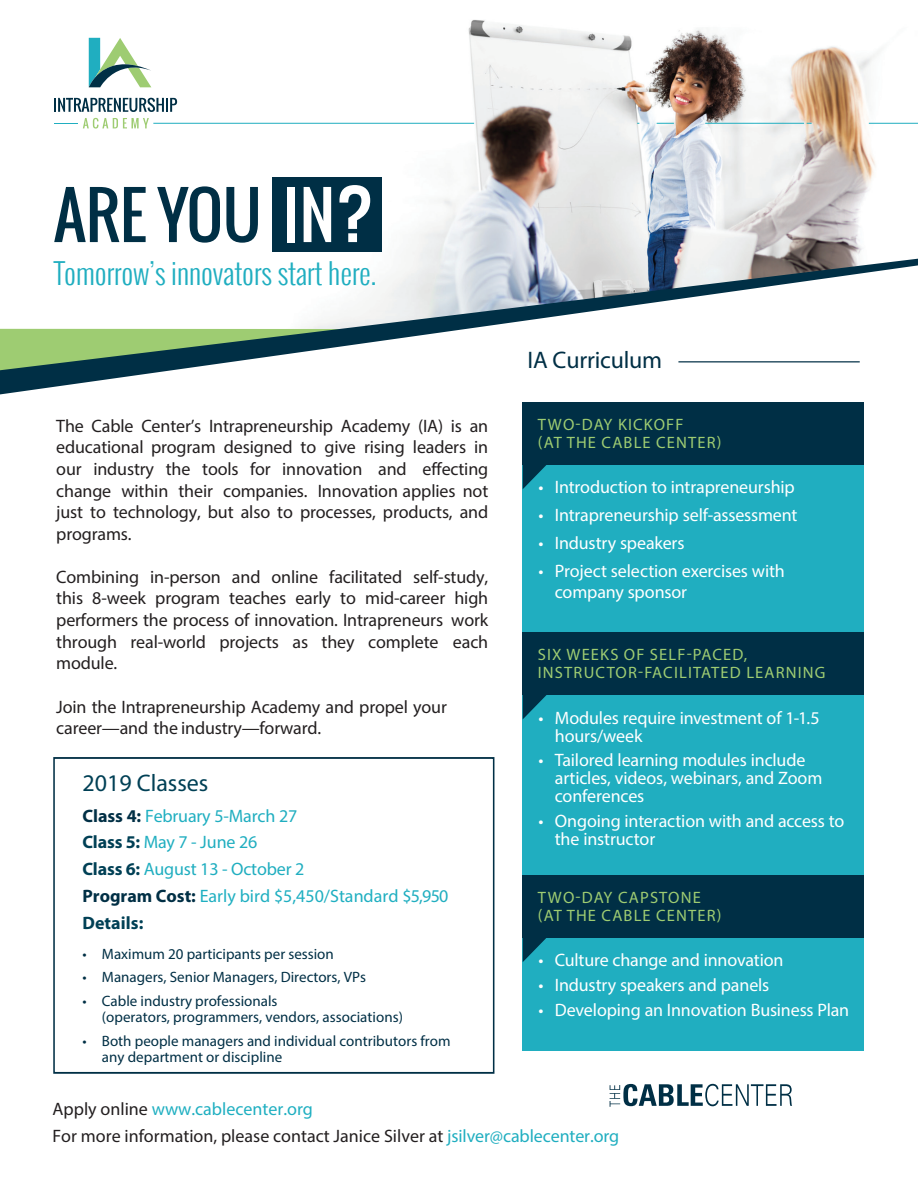
<style>
.page{position:relative;width:918px;height:1188px;background:#fff}
.page>*{position:absolute;margin:0;border:0;box-sizing:border-box;transform-origin:0 0}
.t1{font:63px "Oswald";color:#002f45}
.t2{font:300 28.8px "Oswald";color:#20aec0}
.t3{font:24px "Myriad Pro";letter-spacing:-.01em;color:#002f45}
.t4{font:24px "Myriad Pro";color:#004055}
.t5{font:18px/21.6px "Myriad Pro";letter-spacing:-.01em;color:#231f20;text-align:justify}
.t6{font:18px/18px "Myriad Pro";letter-spacing:-.01em;color:#fff}
.t7{font:18px/26.8px "Myriad Pro";letter-spacing:-.01em;color:#20aec0}
.t8{font:16.5px/18px "Myriad Pro";letter-spacing:.07em;color:#9ecc72}
.t9{font:15px/16.5px "Myriad Pro";color:#002f45}
.s1{color:#fff}
.s2{font-size:70.2px;color:#fff}
.s3{font-weight:700;color:#002f45}
.s4{color:#1fafc1}
.s5{font-weight:700;color:#004055}
.s6{color:#20aec0}
</style>
<div class="page">
<img style="left:58px;top:20px;width:860px;height:239px">
<div style="left:273px;top:177px;width:109px;height:74px;background:#002f45"></div>
<svg style="left:610px;top:1084px;width:182px;height:23px"></svg>
<svg style="left:0;top:259px;width:918px;height:135px"></svg>
<svg style="left:89px;top:38px;width:62px;height:49px"></svg>
<svg style="left:54px;top:98px;width:123px;height:14px"></svg>
<svg style="left:54px;top:118px;width:95px;height:11px"></svg>
<hr style="left:153px;top:123px;width:321px;height:1px;background:#20aec0">
<svg style="left:657px;top:123px;width:17px;height:1px"></svg>
<hr style="left:869px;top:123px;width:49px;height:1px;background:#20aec0">
<div style="left:523px;top:464px;width:341px;height:586px;background:#20aec0"></div>
<hr style="left:678px;top:361px;width:182px;height:1px;background:#002f45">
<svg style="left:523px;top:465px;width:23px;height:24px"></svg>
<div style="left:523px;top:402px;width:341px;height:63px;background:#002f45"></div>
<svg style="left:523px;top:695px;width:24px;height:24px"></svg>
<div style="left:523px;top:632px;width:341px;height:63px;background:#002f45"></div>
<svg style="left:523px;top:938px;width:23px;height:24px"></svg>
<div style="left:523px;top:875px;width:341px;height:63px;background:#002f45"></div>
<div style="left:53px;top:757px;width:442px;height:317px;border:2px solid #002f45"></div>
<hr style="left:705px;top:123px;width:99px;height:1px;background:#20aec0">
<h1 class="t1" style="left:54px;top:167px;width:322px">ARE YOU <span class="s1">IN</span><span class="s2">?</span></h1>
<h2 class="t2" style="left:54px;top:252px;width:324px">Tomorrow’s innovators start here.</h2>
<p class="t5" style="left:56px;top:415px;width:434px">The Cable Center’s Intrapreneurship Academy (IA) is an educational program designed to give rising leaders in our industry the tools for innovation and effecting change within their companies. Innovation applies not just to technology, but also to processes, products, and programs.</p>
<p class="t5" style="left:56px;top:566px;width:434px">Combining in-person and online facilitated self-study, this 8-week program teaches early to mid-career high performers the process of innovation. Intrapreneurs work through real-world projects as they complete each module.</p>
<p class="t5" style="left:56px;top:696px;width:392px">Join the Intrapreneurship Academy and propel your career—and the industry—forward.</p>
<h3 class="t4" style="left:82px;top:768px;width:128px">2019 Classes</h3>
<p class="t7" style="left:82px;top:802px;width:368px"><span class="s3">Class 4:</span> <span class="s4">February</span> 5-March 27<br><span class="s5">Class 5:</span> May 7 - June 26<br><span class="s5">Class 6:</span> August 13 - October 2<br><span class="s3">Program Cost:</span> <span class="s4">Early bird $5,450/Standard</span> $5,950<br><span class="s5">Details:</span></p>
<p class="t9" style="left:82px;top:946px;width:253px">• Maximum 20 participants per session</p>
<p class="t9" style="left:82px;top:969px;width:285px">• Managers, Senior Managers, Directors, VPs</p>
<p class="t9" style="left:102px;top:992px;width:302px;text-indent:-20px">• Cable industry professionals<br>(operators, programmers, vendors, associations)</p>
<p class="t9" style="left:102px;top:1033px;width:350px;line-height:15.9px;text-indent:-20px">• Both people managers and individual contributors from any department or discipline</p>
<h3 class="t3" style="left:528px;top:345px;width:136px">IA Curriculum</h3>
<p class="t8" style="left:538px;top:415px;width:185px">TWO-DAY KICKOFF<br>(AT THE CABLE CENTER)</p>
<p class="t6" style="left:538px;top:478px;width:258px">• Introduction to intrapreneurship</p>
<p class="t6" style="left:538px;top:506px;width:261px">• Intrapreneurship self-assessment</p>
<p class="t6" style="left:538px;top:534px;width:148px">• Industry speakers</p>
<p class="t6" style="left:555px;top:560px;width:231px;line-height:21px;text-indent:-17px">• Project selection exercises with company sponsor</p>
<p class="t8" style="left:538px;top:645px;width:289px">SIX WEEKS OF SELF-PACED,<br>INSTRUCTOR-FACILITATED LEARNING</p>
<p class="t6" style="left:555px;top:708px;width:266px;text-indent:-17px">• Modules require investment of 1-1.5 hours/week</p>
<p class="t6" style="left:555px;top:751px;width:269px;text-indent:-17px">• Tailored learning modules include articles, videos, webinars, and Zoom conferences</p>
<p class="t6" style="left:555px;top:812px;width:291px;text-indent:-17px">• Ongoing interaction with and access to the instructor</p>
<p class="t8" style="left:538px;top:888px;width:185px">TWO-DAY CAPSTONE (AT THE CABLE CENTER)</p>
<p class="t6" style="left:538px;top:951px;width:247px">• Culture change and innovation</p>
<p class="t6" style="left:538px;top:976px;width:233px">• Industry speakers and panels</p>
<p class="t6" style="left:538px;top:1001px;width:312px">• Developing an Innovation Business Plan</p>
<p class="t5" style="left:53px;top:1096px;width:568px;line-height:27px">Apply online <span class="s4">www.cablecenter.org<br></span>For more information, please contact Janice Silver at <span class="s6">jsilver@cablecenter.org</span></p>
</div>
